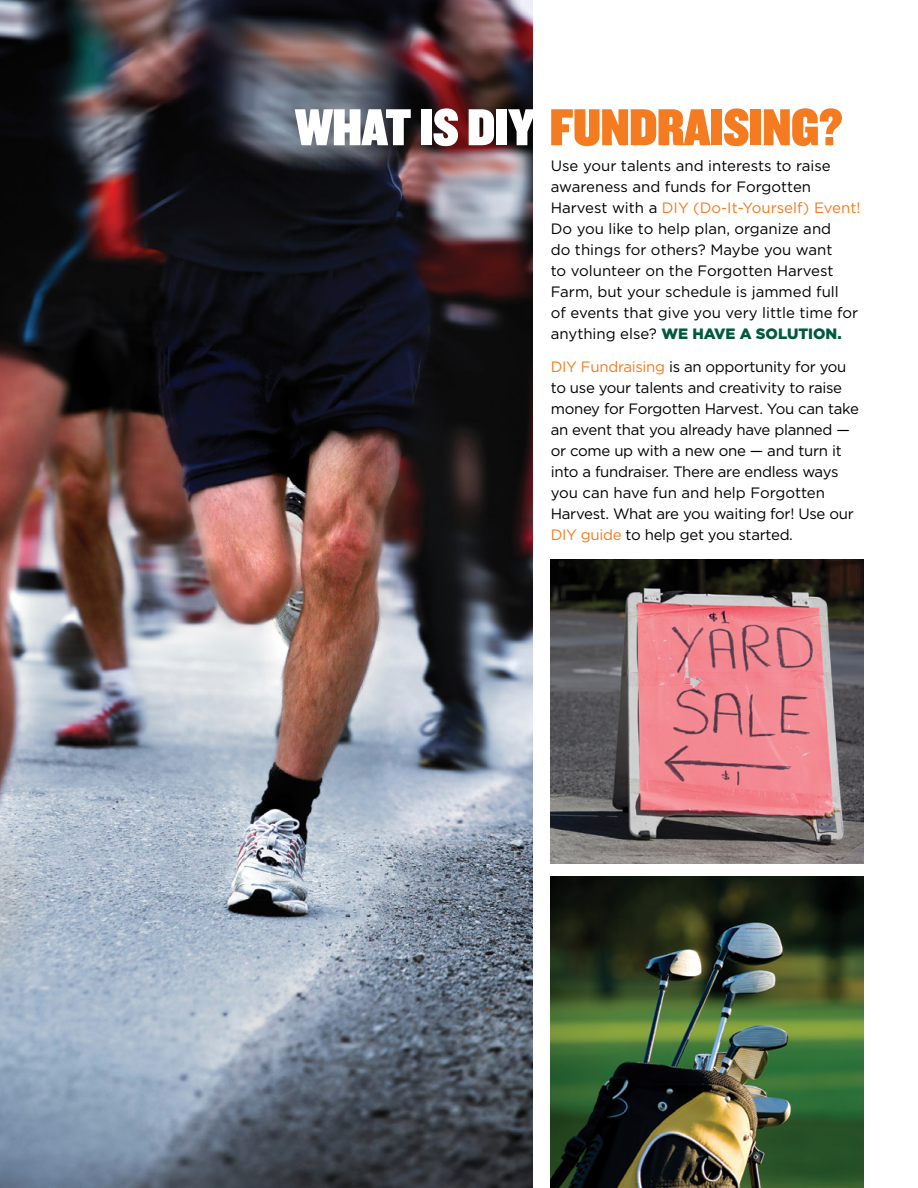
<style>
.page{position:relative;width:918px;height:1188px;background:#fff}
.page>*{position:absolute;margin:0;border:0;box-sizing:border-box;transform-origin:0 0}
.t1{font:54px "Knockout HTF90 Ultmt Welterwt";color:#f47b20}
.t2{font:15px/21px "Gotham";letter-spacing:-.02em;color:#000}
.t3{font:15px/21px "Gotham";color:#000}
.t4{font:900 15px "Gotham";color:#00583d}
.s1{color:#fff}
.s2{color:#f47b20}
.s3{font-weight:900;color:#00583d}
</style>
<div class="page">
<img style="left:0;top:0;width:533px;height:1188px">
<img style="left:551px;top:560px;width:313px;height:304px">
<img style="left:551px;top:877px;width:313px;height:311px">
<h1 class="t1" style="left:295px;top:98px;width:549px"><span class="s1">WHAT IS DIY</span> FUNDRAISING?</h1>
<p class="t3" style="left:551px;top:155px;width:311px">Use your talents and interests to raise awareness and funds for Forgotten Harvest with a <span class="s2">DIY (Do-It-Yourself) Event!<br></span>Do you like to help plan, organize and<br>do things for others? Maybe you want<br>to volunteer on the Forgotten Harvest Farm, but your schedule is jammed full<br>of events that give you very little time for anything else? <span class="s3">WE HAVE</span></p>
<p class="t4" style="left:740px;top:324px;width:59px">ASOLUTION</p>
<p class="t4" style="left:837px;top:324px;width:6px">.</p>
<p class="t2" style="left:551px;top:356px;width:310px"><span class="s2">DIY Fundraising</span> is an opportunity for you to use your talents and creativity to raise money for Forgotten Harvest. You can take an event that you already have planned — or come up with a new one — and turn it into a fundraiser. There are endless ways you can have fun and help Forgotten Harvest. What are you waiting for! Use our <span class="s2">DIY guide</span> to help get you started.</p>
</div>
